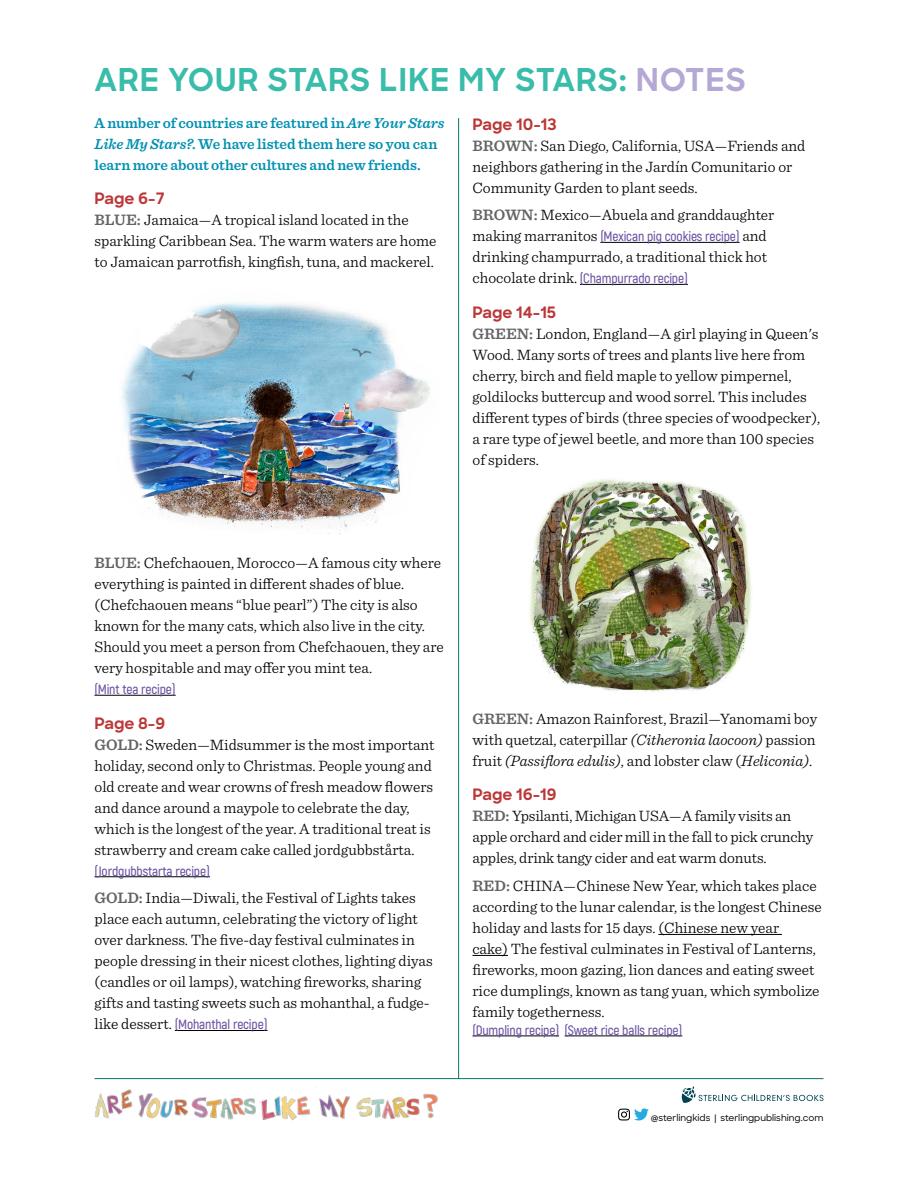
<style>
.page{position:relative;width:918px;height:1188px;background:#fff}
.page>*{position:absolute;margin:0;border:0;box-sizing:border-box;transform-origin:0 0}
.t1{font:700 31.5px "Sharp Sans";letter-spacing:.025em;color:#3abcaa}
.t2{font:300 15.75px/21px "Sentinel";color:#000}
.t3{font:700 15.75px "Sharp Sans";color:#bb3737}
.t4{font:600 15px/21px "Sentinel";letter-spacing:-.005em;color:#0091b2}
.t5{font:600 13.5px "Akrobat";letter-spacing:-.01em;color:#6950a1}
.t6{font:500 9px "Sharp Sans";color:#000}
.s1{color:#b5a8d4}
.s2{font-style:italic}
.s3{font-weight:600;color:#636466}
.s4{font-family:"Sentinel";font-weight:300;font-size:15.75px;color:#000}
</style>
<div class="page">
<img style="left:94px;top:1089px;width:162px;height:31px">
<img style="left:260px;top:1093px;width:179px;height:28px">
<svg style="left:681px;top:1086px;width:143px;height:17px"></svg>
<svg style="left:618px;top:1108px;width:31px;height:12px"></svg>
<hr style="left:94px;top:1078px;width:730px;height:1px;background:#007666">
<hr style="left:94px;top:695px;width:82px;height:1px;background:#000">
<hr style="left:94px;top:876px;width:116px;height:1px;background:#000">
<hr style="left:175px;top:1030px;width:93px;height:1px;background:#000">
<hr style="left:600px;top:242px;width:140px;height:1px;background:#000">
<hr style="left:580px;top:284px;width:108px;height:1px;background:#000">
<hr style="left:658px;top:934px;width:124px;height:1px;background:#000">
<hr style="left:472px;top:955px;width:36px;height:1px;background:#000">
<hr style="left:472px;top:1036px;width:87px;height:1px;background:#000">
<hr style="left:565px;top:1036px;width:117px;height:1px;background:#000">
<img style="left:122px;top:302px;width:308px;height:232px">
<img style="left:530px;top:479px;width:221px;height:213px">
<hr style="left:458px;top:118px;width:1px;height:960px;background:#007666">
<h1 class="t1" style="left:94px;top:56px;width:653px">ARE YOUR STARS LIKE MY STARS: <span class="s1">NOTES</span></h1>
<p class="t4" style="left:94px;top:112px;width:352px">A number of countries are featured in <span class="s2">Are Your Stars<br>Like My Stars?</span>. We have listed them here so you can learn more about other cultures and new friends.</p>
<p class="t3" style="left:94px;top:187px;width:72px">Page 6-7</p>
<p class="t2" style="left:94px;top:209px;width:344px"><span class="s3">BLUE:</span> Jamaica—A tropical island located in the sparkling Caribbean Sea. The warm waters are home to Jamaican parrotfish, kingfish, tuna, and mackerel.</p>
<p class="t3" style="left:472px;top:112px;width:86px">Page 10-13</p>
<p class="t2" style="left:472px;top:134px;width:335px"><span class="s3">BROWN:</span> San Diego, California, USA—Friends and neighbors gathering in the Jardín Comunitario or<br>Community Garden to plant seeds.</p>
<p class="t2" style="left:472px;top:204px;width:303px"><span class="s3">BROWN:</span> Mexico—Abuela and granddaughter</p>
<p class="t5" style="left:472px;top:228px;width:296px"><span class="s4">making marranitos</span> (Mexican pig cookies recipe) <span class="s4">and</span></p>
<p class="t2" style="left:472px;top:246px;width:296px">drinking champurrado, a traditional thick hot</p>
<p class="t5" style="left:472px;top:270px;width:217px"><span class="s4">chocolate drink.</span> (Champurrado recipe)</p>
<p class="t3" style="left:472px;top:300px;width:85px">Page 14-15</p>
<p class="t2" style="left:472px;top:322px;width:349px"><span class="s3">GREEN:</span> London, England—A girl playing in Queen's Wood. Many sorts of trees and plants live here from cherry, birch and field maple to yellow pimpernel, goldilocks buttercup and wood sorrel. This includes different types of birds (three species of woodpecker), a rare type of jewel beetle, and more than 100 species of spiders.</p>
<p class="t2" style="left:94px;top:551px;width:351px"><span class="s3">BLUE:</span> Chefchaouen, Morocco—A famous city where everything is painted in different shades of blue. (Chefchaouen means “blue pearl”) The city is also known for the many cats, which also live in the city.<br>Should you meet a person from Chefchaouen, they are very hospitable and may offer you mint tea.</p>
<p class="t5" style="left:94px;top:681px;width:83px">(Mint tea recipe)</p>
<p class="t3" style="left:94px;top:711px;width:72px">Page 8-9</p>
<p class="t2" style="left:94px;top:733px;width:342px"><span class="s3">GOLD:</span> Sweden—Midsummer is the most important holiday, second only to Christmas. People young and old create and wear crowns of fresh meadow flowers and dance around a maypole to celebrate the day, which is the longest of the year. A traditional treat is strawberry and cream cake called jordgubbstårta.</p>
<p class="t5" style="left:94px;top:863px;width:117px">(Jordgubbstarta recipe)</p>
<p class="t2" style="left:94px;top:887px;width:340px"><span class="s3">GOLD:</span> India—Diwali, the Festival of Lights takes place each autumn, celebrating the victory of light over darkness. The five-day festival culminates in people dressing in their nicest clothes, lighting diyas (candles or oil lamps), watching fireworks, sharing gifts and tasting sweets such as mohanthal, a fudge-</p>
<p class="t5" style="left:94px;top:1017px;width:175px"><span class="s4">like dessert.</span> (Mohanthal recipe)</p>
<p class="t2" style="left:472px;top:707px;width:346px;text-align:justify"><span class="s3">GREEN:</span> Amazon Rainforest, Brazil—Yanomami boy with quetzal, caterpillar <span class="s2">(Citheronia laocoon)</span> passion fruit <span class="s2">(Passiflora edulis)</span>, and lobster claw (<span class="s2">Heliconia)</span>.</p>
<p class="t3" style="left:472px;top:783px;width:86px">Page 16-19</p>
<p class="t2" style="left:472px;top:804px;width:342px"><span class="s3">RED:</span> Ypsilanti, Michigan USA—A family visits an apple orchard and cider mill in the fall to pick crunchy apples, drink tangy cider and eat warm donuts.</p>
<p class="t2" style="left:472px;top:874px;width:351px"><span class="s3">RED:</span> CHINA—Chinese New Year, which takes place according to the lunar calendar, is the longest Chinese holiday and lasts for 15 days. (Chinese new year<br>cake) The festival culminates in Festival of Lanterns, fireworks, moon gazing, lion dances and eating sweet rice dumplings, known as tang yuan, which symbolize family togetherness.</p>
<p class="t5" style="left:472px;top:1022px;width:211px">(Dumpling recipe) (Sweet rice balls recipe)</p>
<p class="t6" style="left:651px;top:1111px;width:174px">@sterlingkids | sterlingpublishing.com</p>
</div>
